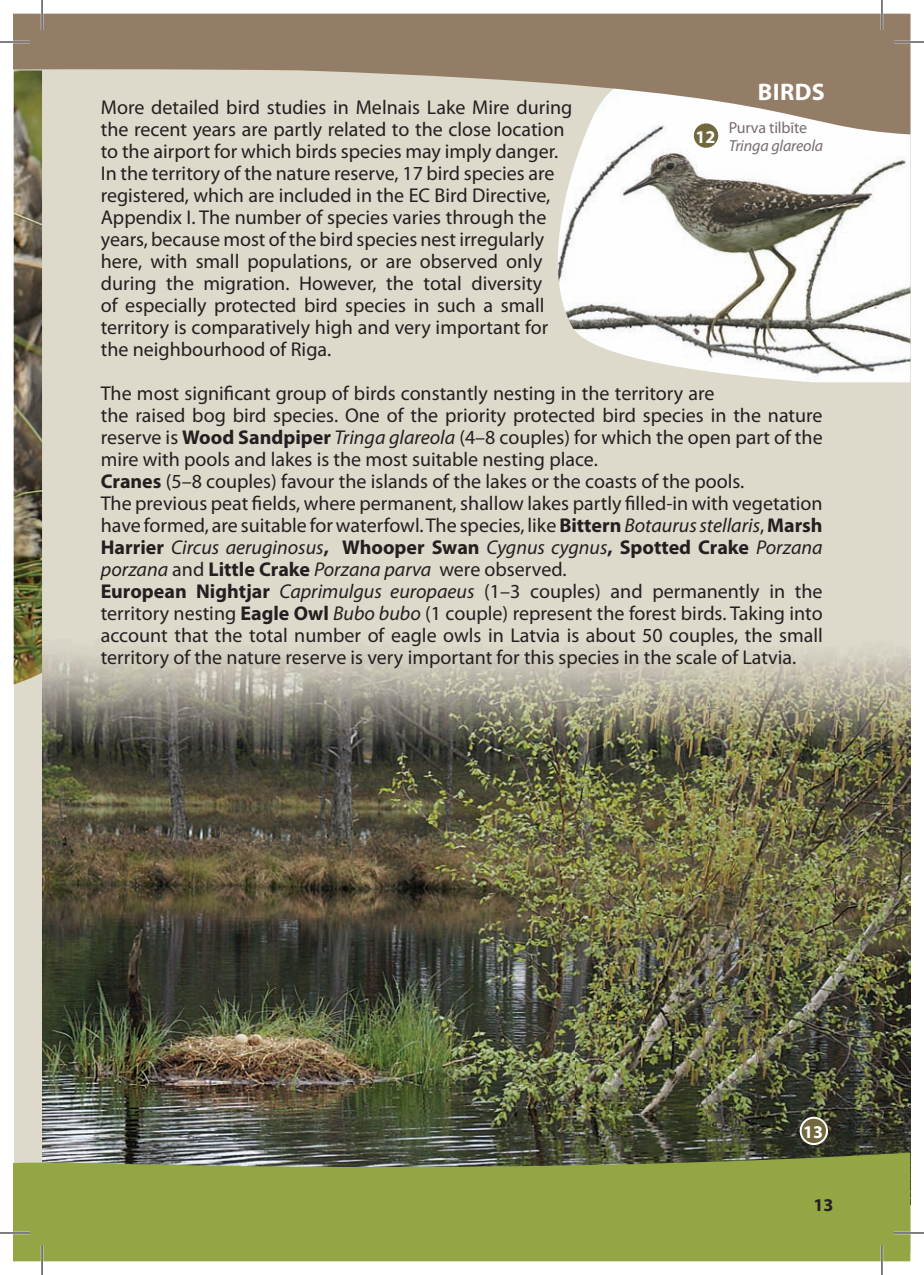
<style>
.page{position:relative;width:924px;height:1275px;background:#fff}
.page>*{position:absolute;margin:0;border:0;box-sizing:border-box;transform-origin:0 0}
.t1{font:700 24px "Myriad Pro";letter-spacing:.02em;color:#fff}
.t2{font:20px/22px "Myriad Pro";color:#231f20}
.t3{font:700 18px "Myriad Pro";color:#fff}
.t4{font:700 18px "Myriad Pro";color:#231f20}
.t5{font:italic 16px "Myriad Pro";letter-spacing:-.01em;color:#776c6e}
.t6{font:16px "Myriad Pro";letter-spacing:-.01em;color:#776c6e}
.s1{font-weight:700}
.s2{font-style:italic}
</style>
<div class="page">
<div style="left:14px;top:14px;width:895px;height:1238px;background:#dddacb"></div>
<img style="left:558px;top:142px;width:351px;height:240px">
<img style="left:42px;top:642px;width:867px;height:505px">
<img style="left:14px;top:142px;width:28px;height:542px">
<svg style="left:14px;top:14px;width:895px;height:128px;fill:#947d66"></svg>
<svg style="left:14px;top:1147px;width:895px;height:114px;background:#8a9c47"></svg>
<div style="left:692px;top:122px;width:26px;height:27px;background:#71683e;border-radius:50%"></div>
<div style="left:691px;top:121px;width:28px;height:29px;border:2px solid #fff;border-radius:50%"></div>
<div style="left:800px;top:1117px;width:26px;height:27px;background:#71683e;border-radius:50%"></div>
<div style="left:799px;top:1116px;width:28px;height:29px;border:2px solid #fff;border-radius:50%"></div>
<hr style="left:0;top:41px;width:30px;height:2px;background:#fff">
<hr style="left:893px;top:41px;width:30px;height:2px;background:#fff">
<hr style="left:0;top:1231px;width:30px;height:3px;background:#fff">
<hr style="left:893px;top:1231px;width:30px;height:3px;background:#fff">
<hr style="left:41px;top:0;width:2px;height:30px;background:#fff">
<hr style="left:41px;top:1245px;width:2px;height:30px;background:#fff">
<hr style="left:880px;top:0;width:2px;height:30px;background:#fff">
<hr style="left:880px;top:1245px;width:2px;height:30px;background:#fff">
<hr style="left:0;top:42px;width:30px;height:1px;background:#000">
<hr style="left:893px;top:42px;width:30px;height:1px;background:#000">
<hr style="left:0;top:1232px;width:30px;height:1px;background:#000">
<hr style="left:893px;top:1232px;width:30px;height:1px;background:#000">
<hr style="left:42px;top:0;width:1px;height:30px;background:#000">
<hr style="left:42px;top:1245px;width:1px;height:30px;background:#000">
<hr style="left:881px;top:0;width:1px;height:30px;background:#000">
<hr style="left:881px;top:1245px;width:1px;height:30px;background:#000">
<p class="t1" style="left:757px;top:76px;width:69px">BIRDS</p>
<p class="t2" style="left:101px;top:96px;width:473px">More detailed bird studies in Melnais Lake Mire during the recent years are partly related to the close location to the airport for which birds species may imply danger.<br>In the territory of the nature reserve, 17 bird species are registered, which are included in the EC Bird Directive, Appendix I. The number of species varies through the years, because most of the bird species nest irregularly here, with small populations, or are observed only during the migration. However, the total diversity<br>of especially protected bird species in such a small territory is comparatively high and very important for the neighbourhood of Riga.</p>
<p class="t2" style="left:101px;top:382px;width:723px">The most significant group of birds constantly nesting in the territory are<br>the raised bog bird species. One of the priority protected bird species in the nature reserve is <span class="s1">Wood Sandpiper</span> <span class="s2">Tringa glareola</span> (4–8 couples) for which the open part of the mire with pools and lakes is the most suitable nesting place.<br><span class="s1">Cranes</span> (5–8 couples) favour the islands of the lakes or the coasts of the pools.<br>The previous peat fields, where permanent, shallow lakes partly filled-in with vegetation have formed, are suitable for waterfowl. The species, like <span class="s1">Bittern</span> <span class="s2">Botaurus stellaris</span>, <span class="s1">Marsh harrier</span> <span class="s2">Circus aeruginosus</span><span class="s1">, Whooper Swan</span> <span class="s2">Cygnus cygnus</span><span class="s1">, Spotted Crake</span> <span class="s2">Porzana porzana</span> and <span class="s1">Little Crake</span> <span class="s2">Porzana parva</span> were observed.<br><span class="s1">european Nightjar</span> <span class="s2">Caprimulgus europaeus</span> (1–3 couples) and permanently in the territory nesting <span class="s1">eagle Owl</span> <span class="s2">Bubo bubo</span> (1 couple) represent the forest birds. Taking into account that the total number of eagle owls in Latvia is about 50 couples, the small territory of the nature reserve is very important for this species in the scale of Latvia.</p>
<p class="t6" style="left:728px;top:117px;width:80px">Pur va tilbīte</p>
<p class="t5" style="left:728px;top:135px;width:96px">Tringa glareola</p>
<p class="t3" style="left:695px;top:125px;width:21px">12</p>
<p class="t3" style="left:802px;top:1120px;width:21px">13</p>
<p class="t4" style="left:813px;top:1193px;width:21px">13</p>
</div>
